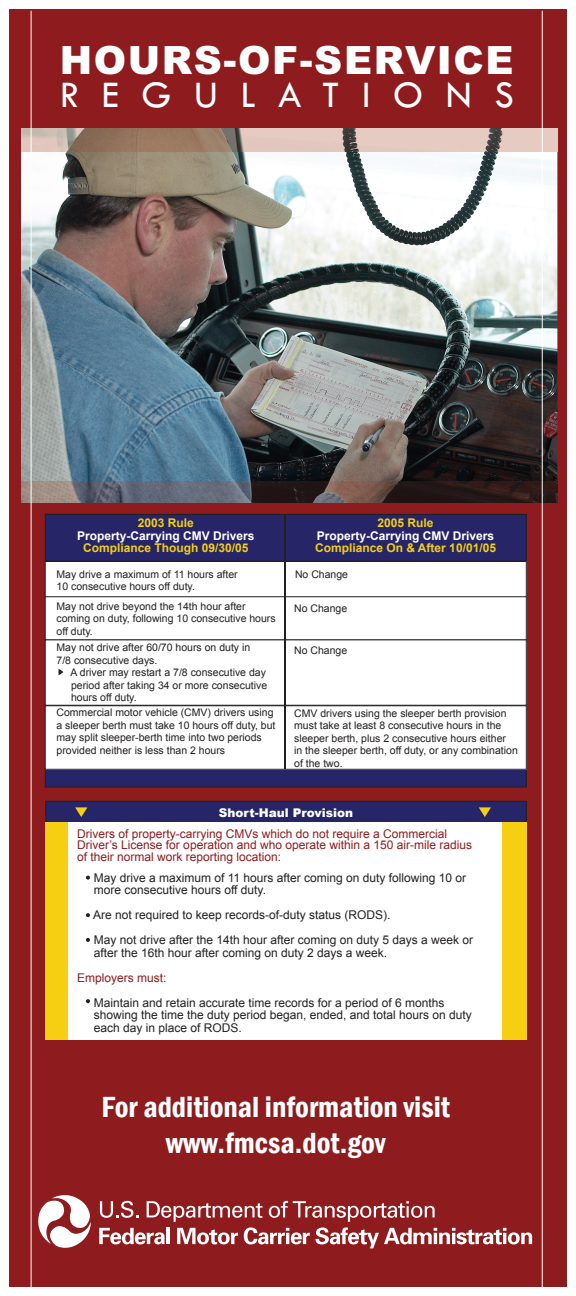
<style>
.page{position:relative;width:576px;height:1296px;background:#fff}
.page>*{position:absolute;margin:0;border:0;box-sizing:border-box;transform-origin:0 0}
.t1{font:900 39px "Arial";letter-spacing:.04em;color:#fff}
.t2{font:39px "Tw Cen";letter-spacing:.58em;color:#fff}
.t3{font:600 condensed 30px/36px "Franklin Gothic";color:#fff;text-align:center}
.t4{font:12px/12.5px "Arial";color:#231f20}
.t5{font:12px/11.5px "Arial";color:#8e1b1d}
.t6{font:700 12px "Arial";color:#f7cf12}
.t7{font:700 12px "Arial";color:#fff}
.t8{font:900 12px "Arial";color:#fff}
.t9{font:10.5px/12.5px "Arial";color:#231f20}
</style>
<div class="page">
<div style="left:9px;top:9px;width:558px;height:1278px;background:#8e1b1d"></div>
<svg style="left:38px;top:1195px;width:53px;height:53px"></svg>
<svg style="left:99px;top:1201px;width:433px;height:47px"></svg>
<div style="left:45px;top:768px;width:481px;height:19px;background:#252567"></div>
<div style="left:45px;top:768px;width:482px;height:19px;border:1px solid #231f20"></div>
<div style="left:46px;top:801px;width:480px;height:21px;background:#252567"></div>
<div style="left:46px;top:801px;width:481px;height:22px;border:1px solid #231f20"></div>
<div style="left:68px;top:822px;width:434px;height:217px;background:#fff"></div>
<div style="left:45px;top:592px;width:481px;height:48px;background:#fff"></div>
<div style="left:45px;top:592px;width:482px;height:48px;border:1px solid #231f20"></div>
<svg style="left:86px;top:999px;width:4px;height:4px"></svg>
<svg style="left:86px;top:876px;width:4px;height:4px"></svg>
<svg style="left:86px;top:913px;width:4px;height:4px"></svg>
<svg style="left:86px;top:938px;width:4px;height:4px"></svg>
<div style="left:46px;top:822px;width:22px;height:217px;background:#f7cf12"></div>
<svg style="left:75px;top:807px;width:12px;height:10px"></svg>
<div style="left:502px;top:822px;width:24px;height:217px;background:#f7cf12"></div>
<div style="left:45px;top:514px;width:481px;height:47px;background:#252567"></div>
<div style="left:45px;top:514px;width:482px;height:47px;border:1px solid #231f20"></div>
<div style="left:45px;top:562px;width:481px;height:35px;background:#fff"></div>
<div style="left:45px;top:561px;width:482px;height:36px;border:1px solid #231f20"></div>
<div style="left:45px;top:640px;width:481px;height:65px;background:#fff"></div>
<div style="left:45px;top:706px;width:481px;height:63px;background:#fff"></div>
<div style="left:45px;top:706px;width:482px;height:64px;border:1px solid #231f20"></div>
<svg style="left:58px;top:668px;width:6px;height:7px"></svg>
<svg style="left:479px;top:807px;width:12px;height:10px"></svg>
<hr style="left:284px;top:514px;width:2px;height:255px;background:#231f20">
<img style="left:21px;top:152px;width:536px;height:329px">
<svg style="left:557px;top:481px;width:1px;height:22px"></svg>
<img style="left:21px;top:481px;width:536px;height:22px">
<img style="left:21px;top:129px;width:536px;height:23px">
<hr style="left:542px;top:11px;width:1px;height:1285px;background:#fff">
<hr style="left:31px;top:11px;width:1px;height:1285px;background:#fff">
<h1 class="t1" style="left:60px;top:32px;width:455px">HOURS-OF-SERVICE</h1>
<h1 class="t2" style="left:60px;top:71px;width:456px">REGULATIONS</h1>
<p class="t6" style="left:138px;top:515px;width:58px">2003 Rule</p>
<p class="t7" style="left:77px;top:528px;width:179px">Property-Carrying CMV Drivers</p>
<p class="t6" style="left:83px;top:540px;width:167px">Compliance Though 09/30/05</p>
<p class="t9" style="left:56px;top:568px;width:183px">May drive a maximum of 11 hours after<br>10 consecutive hours off duty.</p>
<p class="t9" style="left:56px;top:600px;width:221px">May not drive beyond the 14th hour after coming on duty, following 10 consecutive hours off duty.</p>
<p class="t9" style="left:56px;top:641px;width:195px">May not drive after 60/70 hours on duty in<br>7/8 consecutive days.</p>
<p class="t9" style="left:71px;top:666px;width:198px;text-align:justify">A driver may restart a 7/8 consecutive day period after taking 34 or more consecutive hours off duty.</p>
<p class="t9" style="left:56px;top:706px;width:221px">Commercial motor vehicle (CMV) drivers using a sleeper berth must take 10 hours off duty, but may split sleeper-berth time into two periods provided neither is less than 2 hours</p>
<p class="t6" style="left:378px;top:515px;width:58px">2005 Rule</p>
<p class="t7" style="left:317px;top:528px;width:179px">Property-Carrying CMV Drivers</p>
<p class="t6" style="left:315px;top:540px;width:182px">Compliance On &amp; After 10/01/05</p>
<p class="t9" style="left:295px;top:568px;width:55px">No Change</p>
<p class="t9" style="left:294px;top:602px;width:55px">No Change</p>
<p class="t9" style="left:294px;top:644px;width:55px">No Change</p>
<p class="t9" style="left:294px;top:707px;width:225px">CMV drivers using the sleeper berth provision must take at least 8 consecutive hours in the sleeper berth, plus 2 consecutive hours either<br>in the sleeper berth, off duty, or any combination of the two.</p>
<p class="t8" style="left:219px;top:804px;width:136px">Short-Haul Provision</p>
<p class="t5" style="left:77px;top:828px;width:397px">Drivers of property-carrying CMVs which do not require a Commercial<br>Driver’s License for operation and who operate within a 150 air-mile radius of their normal work reporting location:</p>
<p class="t4" style="left:94px;top:871px;width:374px">May drive a maximum of 11 hours after coming on duty following 10 or more consecutive hours off duty.</p>
<p class="t4" style="left:93px;top:903px;width:382px;line-height:25px">Are not required to keep records-of-duty status (RODS).<br>May not drive after the 14th hour after coming on duty 5 days a week or</p>
<p class="t4" style="left:94px;top:946px;width:295px">after the 16th hour after coming on duty 2 days a week.</p>
<p class="t5" style="left:77px;top:972px;width:91px">Employers must:</p>
<p class="t4" style="left:94px;top:996px;width:380px">Maintain and retain accurate time records for a period of 6 months showing the time the duty period began, ended, and total hours on duty each day in place of RODS.</p>
<h2 class="t3" style="left:101px;top:1089px;width:350px">For additional information visit www.fmcsa.dot.gov</h2>
</div>
